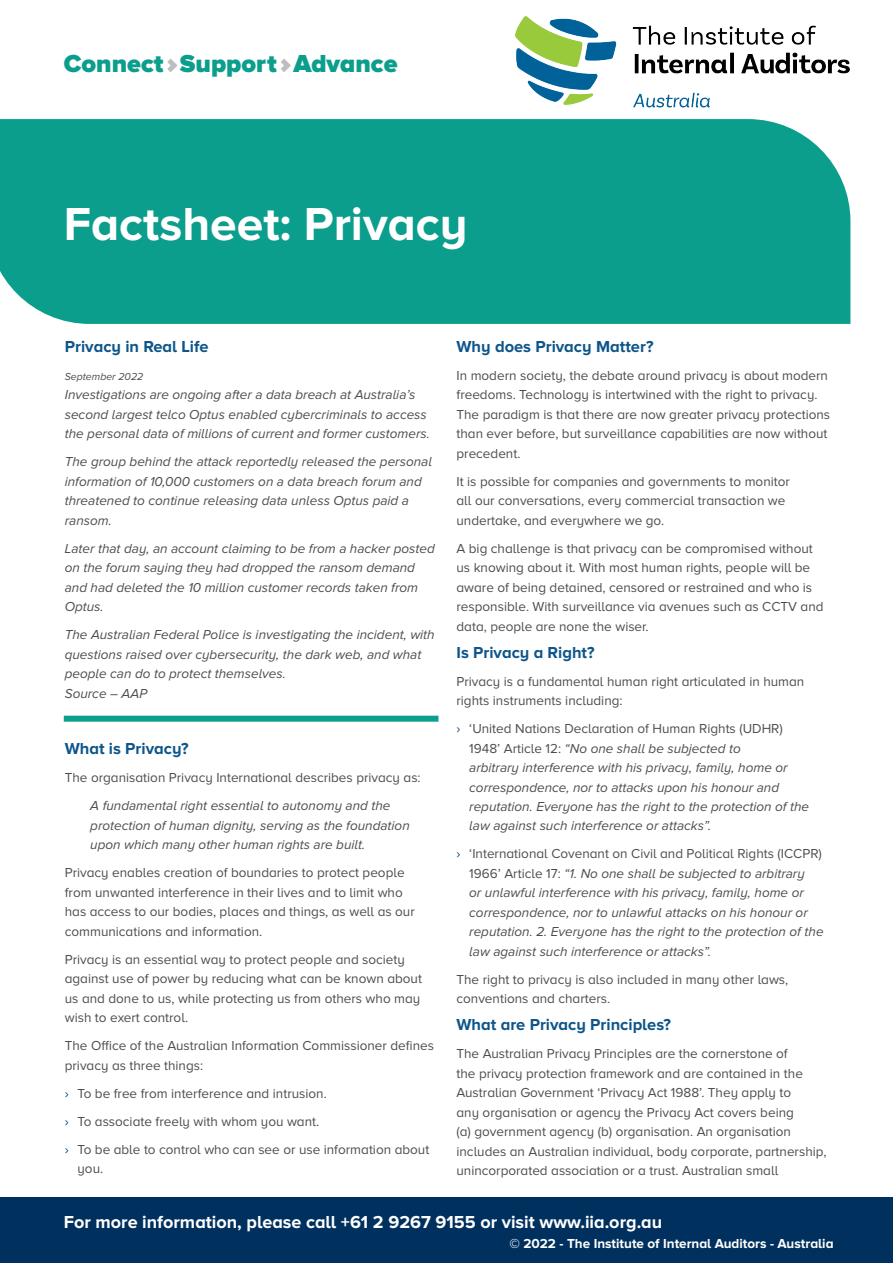
<style>
.page{position:relative;width:893px;height:1263px;background:#fff}
.page>*{position:absolute;margin:0;border:0;box-sizing:border-box;transform-origin:0 0}
.t1{font:700 48px "Proxima Nova A";color:#fff}
.t2{font:900 25.5px "Proxima Nova A";color:#0b9e8c}
.t3{font:700 18px "Proxima Nova A";color:#fff}
.t4{font:700 16.5px "Proxima Nova A";color:#0d558a}
.t5{font:13.5px/19.5px "Proxima Nova A";color:#4d4d4f}
.t6{font:italic 13.5px/19.5px "Proxima Nova A";color:#4d4d4f}
.t7{font:700 13.5px "Proxima Nova A";color:#fff}
.t8{font:italic 10.5px "Proxima Nova A";color:#4d4d4f}
.s1{color:#00447c}
.s2{font-style:normal;color:#00447c}
.s3{font-style:normal}
</style>
<div class="page">
<div style="left:0;top:119px;width:850px;height:205px;background:#0b9e8c"></div>
<div style="left:0;top:1198px;width:893px;height:65px;background:#00305e"></div>
<svg style="left:167px;top:59px;width:10px;height:13px"></svg>
<svg style="left:281px;top:59px;width:10px;height:13px"></svg>
<img style="left:515px;top:17px;width:335px;height:90px">
<div style="left:64px;top:716px;width:374px;height:6px;background:#0b9e8c"></div>
<h2 class="t2" style="left:64px;top:49px;width:335px">Connect Support Advance</h2>
<h1 class="t1" style="left:64px;top:197px;width:405px">Factsheet: Privacy</h1>
<p class="t4" style="left:65px;top:337px;width:145px">Privacy in Real Life</p>
<p class="t8" style="left:65px;top:371px;width:80px">September 2022</p>
<p class="t6" style="left:65px;top:385px;width:367px">Investigations are ongoing after a data breach at Australia’s second largest telco Optus enabled cybercriminals to access the personal data of millions of current and former customers.</p>
<p class="t6" style="left:65px;top:452px;width:369px">The group behind the attack reportedly released the personal information of 10,000 customers on a data breach forum and threatened to continue releasing data unless Optus paid a ransom.</p>
<p class="t6" style="left:65px;top:538px;width:371px">Later that day, an account claiming to be from a hacker posted on the forum saying they had dropped the ransom demand and had deleted the 10 million customer records taken from Optus.</p>
<p class="t6" style="left:65px;top:625px;width:371px">The Australian Federal Police is investigating the incident, with questions raised over cybersecurity, the dark web, and what people can do to protect themselves.<br>Source – AAP</p>
<p class="t4" style="left:65px;top:739px;width:125px">What is Privacy?</p>
<p class="t5" style="left:65px;top:768px;width:357px">The organisation Privacy International describes privacy as:</p>
<p class="t6" style="left:90px;top:796px;width:321px">A fundamental right essential to autonomy and the protection of human dignity, serving as the foundation upon which many other human rights are built.</p>
<p class="t5" style="left:65px;top:863px;width:352px">Privacy enables creation of boundaries to protect people from unwanted interference in their lives and to limit who has access to our bodies, places and things, as well as our communications and information.</p>
<p class="t5" style="left:65px;top:949px;width:359px">Privacy is an essential way to protect people and society against use of power by reducing what can be known about us and done to us, while protecting us from others who may wish to exert control.</p>
<p class="t5" style="left:65px;top:1035px;width:371px">The Office of the Australian Information Commissioner defines privacy as three things:</p>
<p class="t5" style="left:65px;top:1079px;width:366px;line-height:28px"><span class="s1">›</span> To be free from interference and intrusion.<br><span class="s1">›</span> To associate freely with whom you want.<br><span class="s1">›</span> To be able to control who can see or use information about</p>
<p class="t5" style="left:78px;top:1158px;width:27px">you.</p>
<p class="t4" style="left:456px;top:337px;width:199px">Why does Privacy Matter?</p>
<p class="t5" style="left:456px;top:365px;width:375px">In modern society, the debate around privacy is about modern freedoms. Technology is intertwined with the right to privacy.<br>The paradigm is that there are now greater privacy protections than ever before, but surveillance capabilities are now without precedent.</p>
<p class="t5" style="left:456px;top:471px;width:335px">It is possible for companies and governments to monitor all our conversations, every commercial transaction we undertake, and everywhere we go.</p>
<p class="t5" style="left:456px;top:538px;width:369px">A big challenge is that privacy can be compromised without us knowing about it. With most human rights, people will be aware of being detained, censored or restrained and who is responsible. With surveillance via avenues such as CCTV and data, people are none the wiser.</p>
<p class="t4" style="left:456px;top:643px;width:140px">Is Privacy a Right?</p>
<p class="t5" style="left:456px;top:671px;width:349px">Privacy is a fundamental human right articulated in human rights instruments including:</p>
<p class="t6" style="left:469px;top:719px;width:341px;text-indent:-13px"><span class="s2">›</span> <span class="s3">‘United Nations Declaration of Human Rights (UDHR)<br>1948’ Article 12:</span> “No one shall be subjected to<br>arbitrary interference with his privacy, family, home or correspondence, nor to attacks upon his honour and reputation. Everyone has the right to the protection of the law against such interference or attacks”.</p>
<p class="t6" style="left:469px;top:844px;width:356px;text-indent:-13px"><span class="s2">›</span> <span class="s3">‘International Covenant on Civil and Political Rights (ICCPR)<br>1966’ Article 17:</span> “1. No one shall be subjected to arbitrary<br>or unlawful interference with his privacy, family, home or correspondence, nor to unlawful attacks on his honour or reputation. 2. Everyone has the right to the protection of the law against such interference or attacks”.</p>
<p class="t5" style="left:456px;top:969px;width:333px">The right to privacy is also included in many other laws, conventions and charters.</p>
<p class="t4" style="left:456px;top:1015px;width:216px">What are Privacy Principles?</p>
<p class="t5" style="left:456px;top:1044px;width:372px">The Australian Privacy Principles are the cornerstone of<br>the privacy protection framework and are contained in the Australian Government ‘Privacy Act 1988’. They apply to<br>any organisation or agency the Privacy Act covers being<br>(a) government agency (b) organisation. An organisation includes an Australian individual, body corporate, partnership, unincorporated association or a trust. Australian small</p>
<h3 class="t3" style="left:64px;top:1212px;width:600px">For more information, please call +61 2 9267 9155 or visit www.iia.org.au</h3>
<p class="t7" style="left:509px;top:1236px;width:326px">© 2022 - The Institute of Internal Auditors - Australia</p>
</div>
